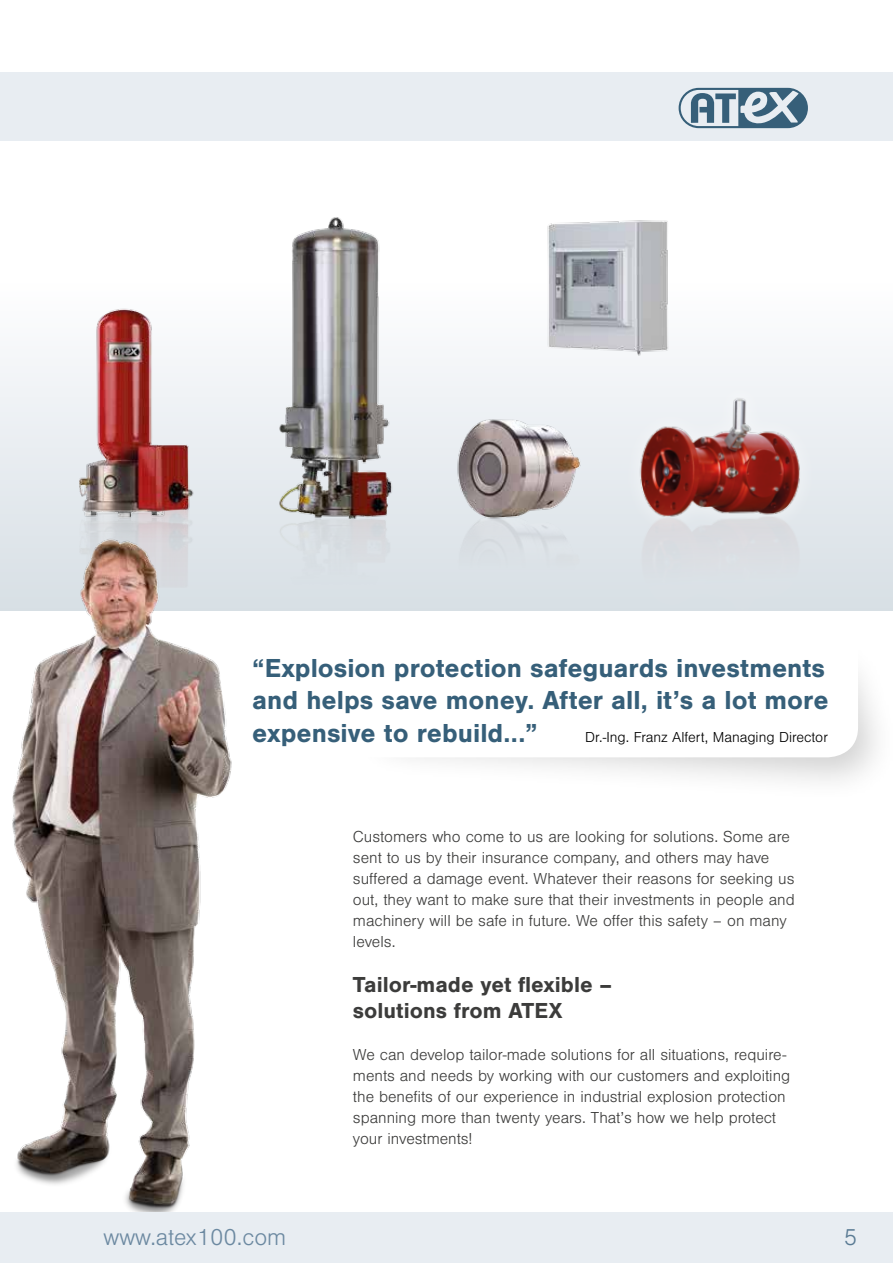
<style>
.page{position:relative;width:893px;height:1263px;background:#fff}
.page>*{position:absolute;margin:0;border:0;box-sizing:border-box;transform-origin:0 0}
.t1{font:700 27px/32.4px "Nimbus San";color:#365f79}
.t2{font:300 24px "Nimbus San";color:#6c89a1}
.t3{font:300 24px "Nimbus San";color:#5a7b94}
.t4{font:700 22.5px/25.5px "Nimbus San";color:#3c3c3b}
.t5{font:300 16.5px/21px "Nimbus San";color:#3c3c3b}
.t6{font:300 15px "Nimbus San";color:#000}
</style>
<div class="page">
<div style="left:0;top:72px;width:893px;height:68px;background:#e8edf2"></div>
<svg style="left:679px;top:88px;width:129px;height:40px"></svg>
<div style="left:0;top:281px;width:893px;height:329px;background:linear-gradient(to bottom,#fefeff,#d7dfe5)"></div>
<img style="left:0;top:535px;width:228px;height:677px">
<img style="left:52px;top:286px;width:159px;height:223px">
<img style="left:52px;top:509px;width:159px;height:237px">
<div style="left:622px;top:380px;width:197px;height:155px;background:#f0f3f6"></div>
<img style="left:639px;top:398px;width:176px;height:94px">
<svg style="left:621px;top:492px;width:202px;height:111px"></svg>
<img style="left:633px;top:506px;width:185px;height:97px">
<img style="left:229px;top:217px;width:207px;height:295px">
<img style="left:228px;top:512px;width:208px;height:270px">
<img style="left:452px;top:405px;width:137px;height:96px">
<img style="left:452px;top:501px;width:137px;height:102px">
<img style="left:541px;top:220px;width:132px;height:139px">
<div style="left:0;top:1212px;width:893px;height:51px;background:#e8edf2"></div>
<div style="left:311px;top:629px;width:582px;height:173px;background:#000;opacity:.19"></div>
<svg style="left:285px;top:603px;width:578px;height:154px"></svg>
<h1 class="t1" style="left:252px;top:652px;width:578px">“Explosion protection safeguards investments and helps save money. After all, it’s a lot more expensive to rebuild...”</h1>
<p class="t6" style="left:585px;top:729px;width:244px">Dr.-Ing. Franz Alfert, Managing Director</p>
<h2 class="t2" style="left:103px;top:1225px;width:184px">www.atex100.com</h2>
<p class="t5" style="left:353px;top:827px;width:443px">Customers who come to us are looking for solutions. Some are sent to us by their insurance company, and others may have suffered a damage event. Whatever their reasons for seeking us out, they want to make sure that their investments in people and machinery will be safe in future. We offer this safety – on many levels.</p>
<h3 class="t4" style="left:353px;top:972px;width:261px">Tailor-made yet flexible – solutions from ATEX</h3>
<p class="t5" style="left:353px;top:1044px;width:439px">We can develop tailor-made solutions for all situations, require&shy;ments and needs by working with our customers and exploiting the benefits of our experience in industrial explosion protection spanning more than twenty years. That’s how we help protect your investments!</p>
<h2 class="t3" style="left:844px;top:1225px;width:15px">5</h2>
</div>
